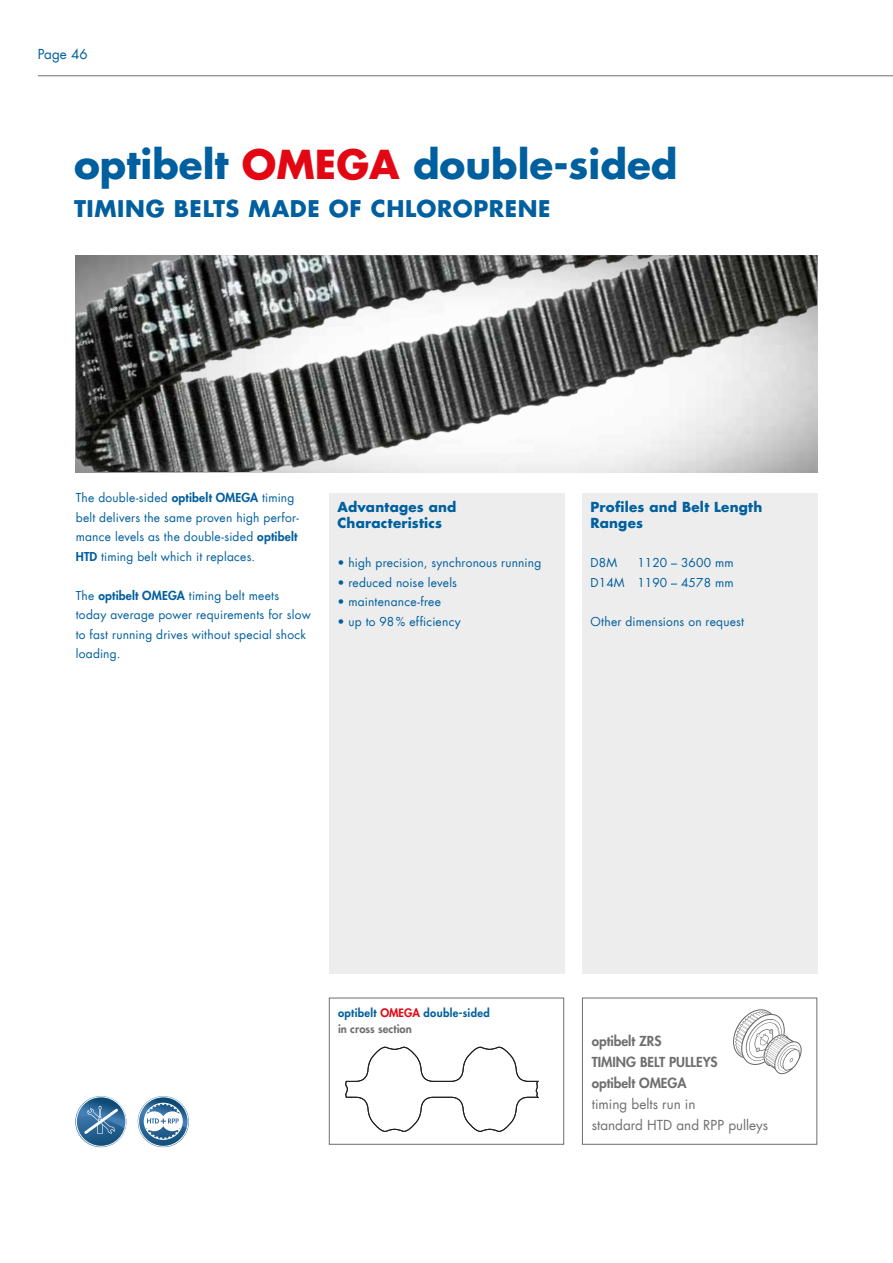
<style>
.page{position:relative;width:893px;height:1263px;background:#fff}
.page>*{position:absolute;margin:0;border:0;box-sizing:border-box;transform-origin:0 0}
.t1{font:700 39px "Futura Com";color:#005f9e}
.t2{font:700 22.5px "Futura Com";letter-spacing:.03em;color:#005f9e}
.t3{font:800 13.5px/21px "Futura Com";color:#706f6f}
.t4{font:700 13.5px/16.2px "Futura Com";letter-spacing:.015em;color:#005f9e}
.t5{font:13.5px "Futura Com";color:#005f9e}
.t6{font:12px/19.5px "Futura Com";letter-spacing:.02em;color:#005f9e}
.t7{font:800 11.25px/15.8px "Futura Com";letter-spacing:.02em;color:#005f9e}
.s1{color:#e30613}
.s2{font-weight:800}
.s3{color:#706f6f}
.s4{font-weight:400}
</style>
<div class="page">
<hr style="left:38px;top:75px;width:855px;height:1px;background:#706f6f">
<div style="left:582px;top:998px;width:235px;height:147px;border:1px solid #706f6f"></div>
<div style="left:329px;top:998px;width:235px;height:147px;border:1px solid #706f6f"></div>
<img style="left:76px;top:255px;width:741px;height:217px">
<div style="left:582px;top:493px;width:235px;height:481px;background:#ededed"></div>
<div style="left:329px;top:493px;width:235px;height:481px;background:#ededed"></div>
<svg style="left:733px;top:1009px;width:69px;height:65px"></svg>
<svg style="left:139px;top:1097px;width:50px;height:47px"></svg>
<svg style="left:76px;top:1097px;width:51px;height:47px"></svg>
<svg style="left:345px;top:1046px;width:194px;height:86px"></svg>
<p class="t5" style="left:38px;top:45px;width:51px">Page 46</p>
<p class="t1" style="left:74px;top:135px;width:605px">optibelt <span class="s1">OMEGA</span> double-sided</p>
<p class="t2" style="left:74px;top:191px;width:478px">TIMING BELTS MADE OF CHLOROPRENE</p>
<p class="t6" style="left:76px;top:488px;width:225px">The double-sided <span class="s2">optibelt OMEGA</span> timing belt delivers the same proven high perfor&shy;mance levels as the double-sided <span class="s2">optibelt HTD</span> timing belt which it replaces.</p>
<p class="t6" style="left:76px;top:585px;width:237px">The <span class="s2">optibelt OMEGA</span> timing belt meets today average power requirements for slow to fast running drives without special shock loading.</p>
<p class="t4" style="left:337px;top:498px;width:120px">Advantages and<br>Characteristics</p>
<p class="t6" style="left:337px;top:553px;width:205px">• high precision, synchronous running</p>
<p class="t6" style="left:337px;top:572px;width:121px">• reduced noise levels</p>
<p class="t6" style="left:337px;top:592px;width:105px">• maintenance-free</p>
<p class="t6" style="left:337px;top:611px;width:125px">• up to 98 % efficiency</p>
<p class="t4" style="left:591px;top:498px;width:173px">Profiles and Belt Length<br>Ranges</p>
<p class="t6" style="left:591px;top:553px;width:28px">D8M</p>
<p class="t6" style="left:591px;top:553px;width:144px;text-align:right">1120 – 3600 mm<br>D14M 1190 – 4578 mm</p>
<p class="t6" style="left:591px;top:611px;width:155px">Other dimensions on request</p>
<p class="t7" style="left:338px;top:1005px;width:153px">optibelt <span class="s1">OMEGA</span> double-sided <span class="s3">in cross section</span></p>
<p class="t3" style="left:592px;top:1030px;width:178px">optibelt ZRS<br>TIMING BELT PULLEYS<br>optibelt OMEGA<br><span class="s4">timing belts run in<br>standard HTD and RPP pulleys</span></p>
</div>
